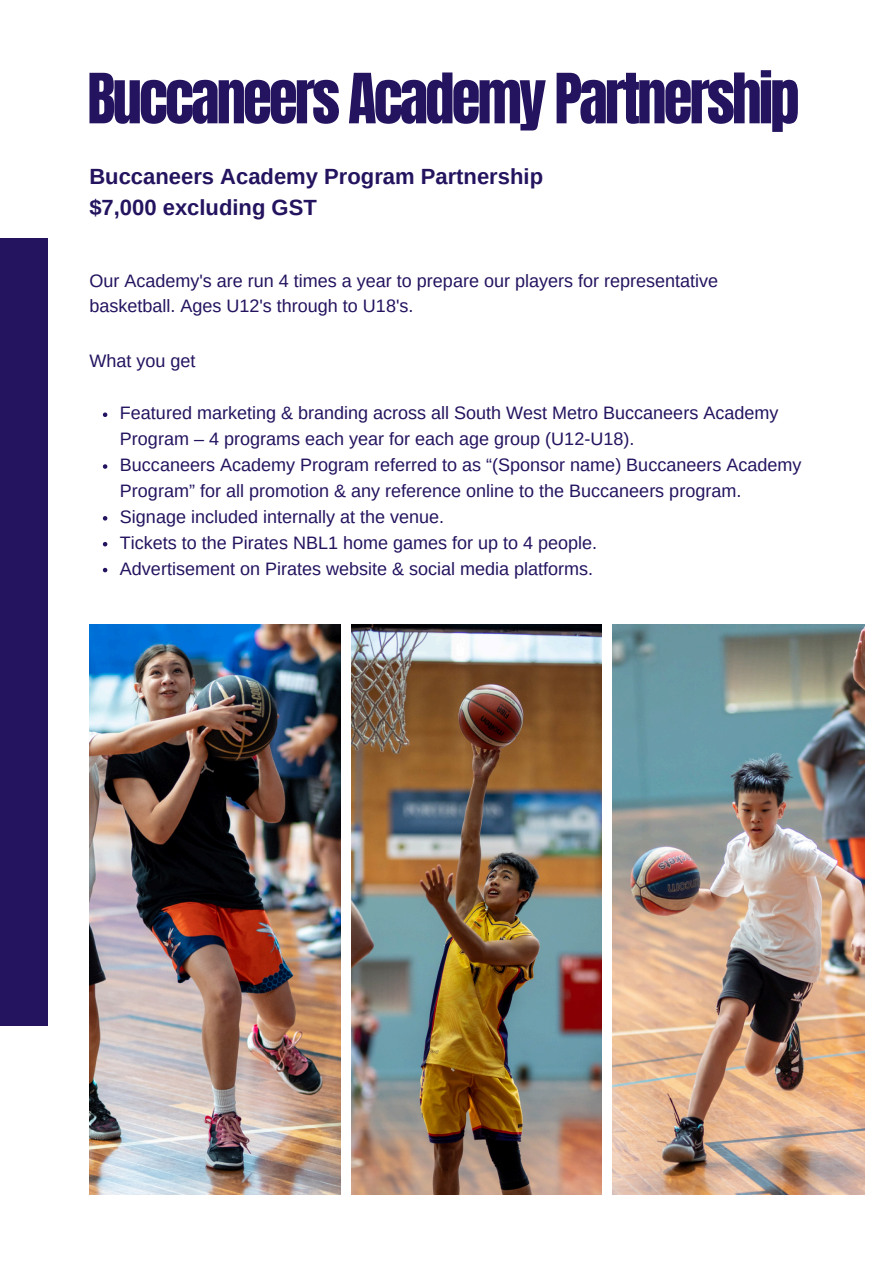
<style>
.page{position:relative;width:894px;height:1264px;background:#fff}
.page>*{position:absolute;margin:0;border:0;box-sizing:border-box;transform-origin:0 0}
.t1{font:58.8px "Anton";letter-spacing:-.05em;color:#24135f}
.t2{font:700 22.05px/30.2px "Arimo";color:#24135f}
.t3{font:18px/25.8px "Arimo";color:#24135f}
</style>
<div class="page">
<img style="left:612px;top:625px;width:251px;height:569px">
<img style="left:351px;top:625px;width:250px;height:569px">
<img style="left:89px;top:625px;width:251px;height:569px">
<div style="left:0;top:238px;width:48px;height:787px;background:#24135f"></div>
<svg style="left:103px;top:412px;width:4px;height:5px"></svg>
<svg style="left:103px;top:464px;width:4px;height:5px"></svg>
<svg style="left:103px;top:516px;width:4px;height:4px"></svg>
<svg style="left:103px;top:542px;width:4px;height:4px"></svg>
<svg style="left:103px;top:568px;width:4px;height:4px"></svg>
<p class="t1" style="left:87px;top:56px;width:713px">Buccaneers Academy Partnership</p>
<p class="t2" style="left:89px;top:161px;width:455px">Buccaneers Academy Program Partnership $7,000 excluding GST</p>
<p class="t3" style="left:89px;top:269px;width:630px;line-height:24.8px">Our Academy's are run 4 times a year to prepare our players for representative basketball. Ages U12's through to U18's.</p>
<h1 class="t3" style="left:89px;top:348px;width:107px">What you get</h1>
<h2 class="t3" style="left:120px;top:400px;width:659px">Featured marketing &amp; branding across all South West Metro Buccaneers Academy<br>Program – 4 programs each year for each age group (U12-U18).</h2>
<p class="t3" style="left:120px;top:452px;width:682px">Buccaneers Academy Program referred to as “(Sponsor name) Buccaneers Academy<br>Program” for all promotion &amp; any reference online to the Buccaneers program.</p>
<p class="t3" style="left:120px;top:503px;width:325px">Signage included internally at the venue.</p>
<p class="t3" style="left:120px;top:529px;width:478px">Tickets to the Pirates NBL1 home games for up to 4 people.</p>
<p class="t3" style="left:120px;top:555px;width:474px">Advertisement on Pirates website &amp; social media platforms.</p>
</div>
